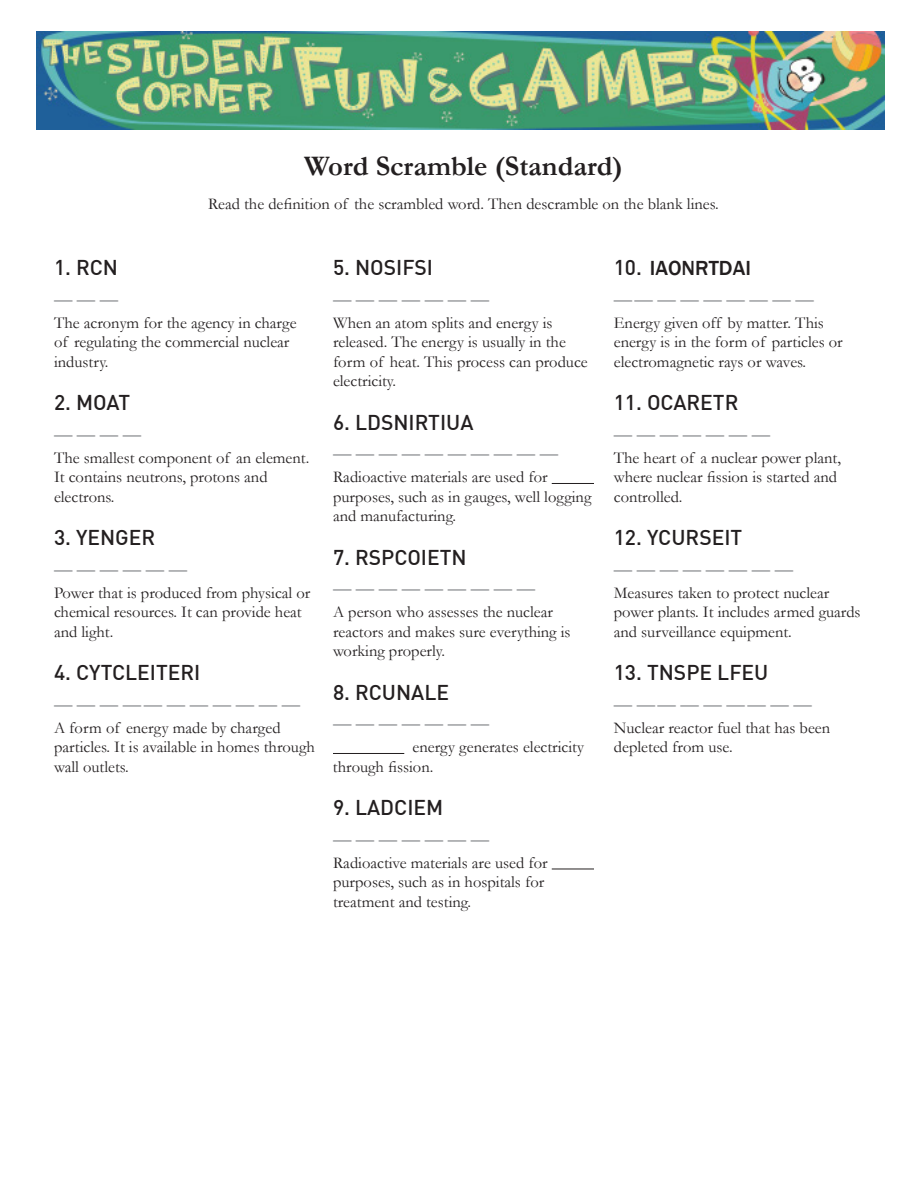
<style>
.page{position:relative;width:918px;height:1188px;background:#fff}
.page>*{position:absolute;margin:0;border:0;box-sizing:border-box;transform-origin:0 0}
.heading{font:700 28.5px "Garamond";color:#231f20}
.subheads{font:500 21px/22.5px "DIN Offc";color:#231f20}
.subheads-2{font:500 21px/23px "Franklin Gothic";color:#231f20}
.Paragraph_Style_1{font:16.5px/19.5px "Garamond";color:#231f20}
.s1{color:#939598}
.s2{font-family:"DIN Offc"}
.s3{font-family:"DIN Offc";color:#939598}
</style>
<div class="page">
<img style="left:36px;top:31px;width:848px;height:98px">
<hr style="left:552px;top:483px;width:42px;height:1px;background:#231f20">
<hr style="left:333px;top:753px;width:71px;height:1px;background:#231f20">
<hr style="left:552px;top:869px;width:42px;height:1px;background:#231f20">
<p class="heading" style="left:304px;top:149px;width:320px">Word Scramble (Standard)</p>
<p class="Paragraph_Style_1" style="left:208px;top:194px;width:512px">Read the definition of the scrambled word. Then descramble on the blank lines.</p>
<p class="subheads" style="left:54px;top:256px;width:66px">1. RCN <span class="s1">_ _ _</span></p>
<p class="Paragraph_Style_1" style="left:54px;top:313px;width:244px">The acronym for the agency in charge of regulating the commercial nuclear industry.</p>
<p class="subheads" style="left:54px;top:391px;width:89px">2. MOAT <span class="s1">_ _ _ _</span></p>
<p class="Paragraph_Style_1" style="left:54px;top:448px;width:257px">The smallest component of an element.<br>It contains neutrons, protons and electrons.</p>
<p class="subheads" style="left:54px;top:526px;width:135px">3. YENGER<br><span class="s1">_ _ _ _ _ _</span></p>
<p class="Paragraph_Style_1" style="left:54px;top:583px;width:258px">Power that is produced from physical or chemical resources. It can provide heat and light.</p>
<p class="subheads" style="left:54px;top:661px;width:248px">4. CYTCLEITERI<br><span class="s1">_ _ _ __ _ _ _ _ _ _</span></p>
<p class="Paragraph_Style_1" style="left:54px;top:718px;width:262px">A form of energy made by charged particles. It is available in homes through wall outlets.</p>
<p class="subheads" style="left:333px;top:256px;width:158px">5. NOSIFSI<br><span class="s1">_ _ _ _ _ _ _</span></p>
<p class="Paragraph_Style_1" style="left:333px;top:313px;width:256px">When an atom splits and energy is released. The energy is usually in the form of heat. This process can produce electricity.</p>
<p class="subheads" style="left:333px;top:410px;width:227px">6. LDSNIRTIUA<br><span class="s1">_ _ _ _ _ _ _ _ _ _</span></p>
<p class="Paragraph_Style_1" style="left:333px;top:467px;width:260px">Radioactive materials are used for purposes, such as in gauges, well logging and manufacturing.</p>
<p class="subheads" style="left:333px;top:545px;width:204px">7. RSPCOIETN<br><span class="s1">_ _ _ _ _ _ _ _ _</span></p>
<p class="Paragraph_Style_1" style="left:333px;top:602px;width:239px">A person who assesses the nuclear reactors and makes sure everything is working properly.</p>
<p class="subheads" style="left:333px;top:680px;width:158px">8. RCUNALE<br><span class="s1">_ _ _ _ _ _ _</span></p>
<p class="Paragraph_Style_1" style="left:333px;top:737px;width:252px;text-indent:80px">energy generates electricity through fission.</p>
<p class="subheads" style="left:333px;top:796px;width:158px">9. LADCIEM<br><span class="s1">_ _ _ _ _ _ _</span></p>
<p class="Paragraph_Style_1" style="left:333px;top:853px;width:216px">Radioactive materials are used for purposes, such as in hospitals for treatment and testing.</p>
<p class="subheads-2" style="left:614px;top:257px;width:202px"><span class="s2">10.</span> IAONRTDAI<br><span class="s3">__ _ _ _ _ _ _ _</span></p>
<p class="Paragraph_Style_1" style="left:614px;top:313px;width:231px">Energy given off by matter. This energy is in the form of particles or electromagnetic rays or waves.</p>
<p class="subheads" style="left:614px;top:391px;width:158px">11. OCARETR<br><span class="s1">_ _ _ _ _ _ _</span></p>
<p class="Paragraph_Style_1" style="left:614px;top:448px;width:229px">The heart of a nuclear power plant, where nuclear fission is started and controlled.</p>
<p class="subheads" style="left:614px;top:526px;width:181px">12. YCURSEIT<br><span class="s1">_ _ _ _ _ _ _ _</span></p>
<p class="Paragraph_Style_1" style="left:614px;top:583px;width:248px">Measures taken to protect nuclear power plants. It includes armed guards and surveillance equipment.</p>
<p class="subheads" style="left:614px;top:661px;width:200px">13. TNSPE LFEU<br><span class="s1">_ __ _ _ __ _ _</span></p>
<p class="Paragraph_Style_1" style="left:614px;top:718px;width:218px">Nuclear reactor fuel that has been depleted from use.</p>
</div>
